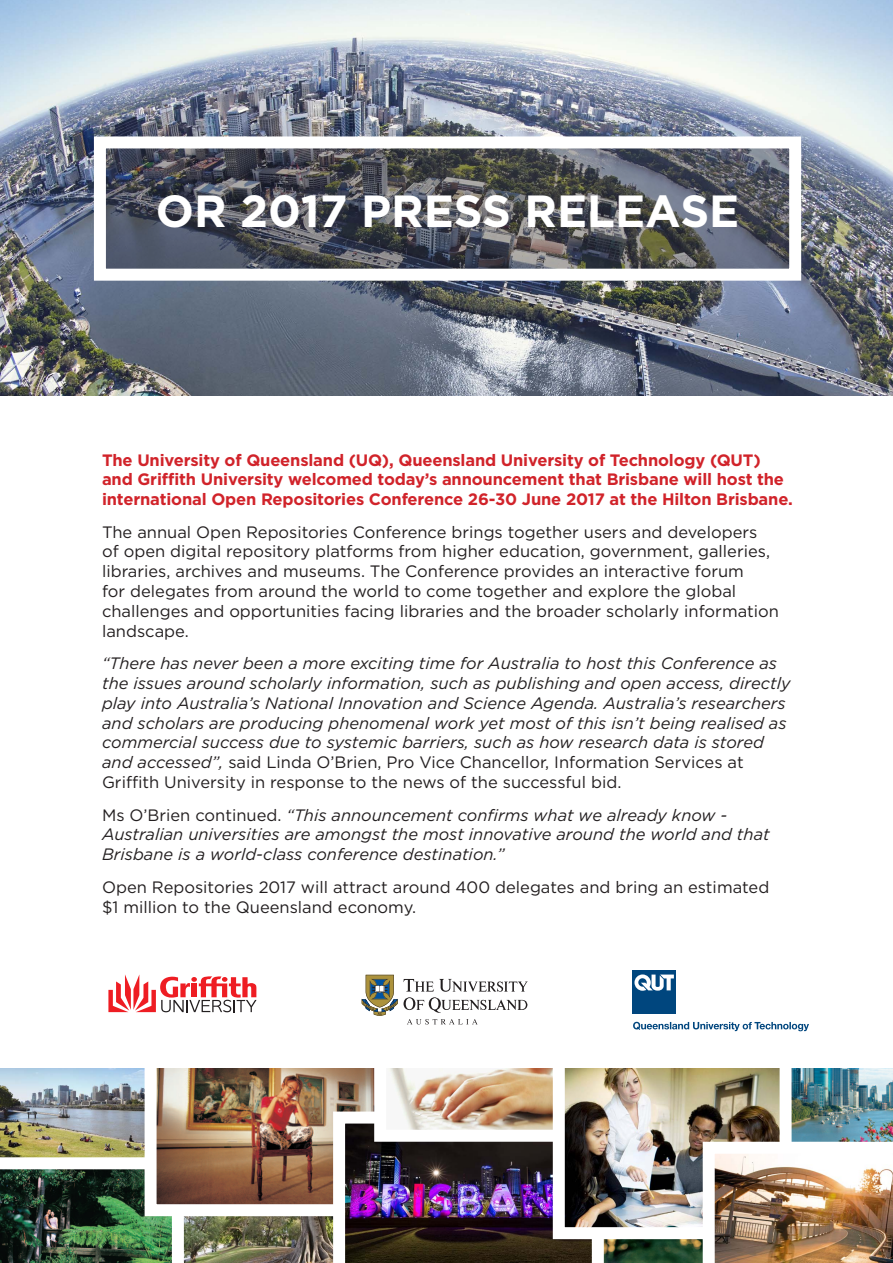
<style>
.page{position:relative;width:893px;height:1263px;background:#fff}
.page>*{position:absolute;margin:0;border:0;box-sizing:border-box;transform-origin:0 0}
.t1{font:700 45px "Gotham";color:#fff}
.t2{font:italic 16.5px/19.8px "Gotham";color:#231f20}
.t3{font:16.5px/19.8px "Gotham";color:#231f20}
.t4{font:700 16.5px/19.8px "Gotham";letter-spacing:-.01em;color:#d1232a}
.s1{font-style:normal}
</style>
<div class="page">
<img style="left:0;top:0;width:893px;height:395px">
<img style="left:0;top:970px;width:893px;height:293px">
<svg style="left:107px;top:149px;width:681px;height:119px;background:#50535b"></svg>
<div style="left:94px;top:136px;width:707px;height:145px;border:12px solid #fff"></div>
<h1 class="t1" style="left:156px;top:181px;width:585px">OR 2017 PRESS RELEASE</h1>
<p class="t4" style="left:102px;top:450px;width:692px">The University of Queensland (UQ), Queensland University of Technology (QUT) and Griffith University welcomed today’s announcement that Brisbane will host the international Open Repositories Conference 26-30 June 2017 at the Hilton Brisbane.</p>
<p class="t3" style="left:102px;top:522px;width:678px">The annual Open Repositories Conference brings together users and developers<br>of open digital repository platforms from higher education, government, galleries, libraries, archives and museums. The Conference provides an interactive forum<br>for delegates from around the world to come together and explore the global challenges and opportunities facing libraries and the broader scholarly information landscape.</p>
<p class="t2" style="left:102px;top:653px;width:690px">“There has never been a more exciting time for Australia to host this Conference as the issues around scholarly information, such as publishing and open access, directly play into Australia’s National Innovation and Science Agenda. Australia’s researchers and scholars are producing phenomenal work yet most of this isn’t being realised as commercial success due to systemic barriers, such as how research data is stored and accessed”, <span class="s1">said Linda O’Brien, Pro Vice Chancellor, Information Services at Griffith University in response to the news of the successful bid.</span></p>
<p class="t2" style="left:102px;top:804px;width:669px"><span class="s1">Ms O’Brien continued.</span> “This announcement confirms what we already know -<br>Australian universities are amongst the most innovative around the world and that<br>Brisbane is a world-class conference destination.”</p>
<p class="t3" style="left:102px;top:877px;width:669px">Open Repositories 2017 will attract around 400 delegates and bring an estimated $1 million to the Queensland economy.</p>
</div>
